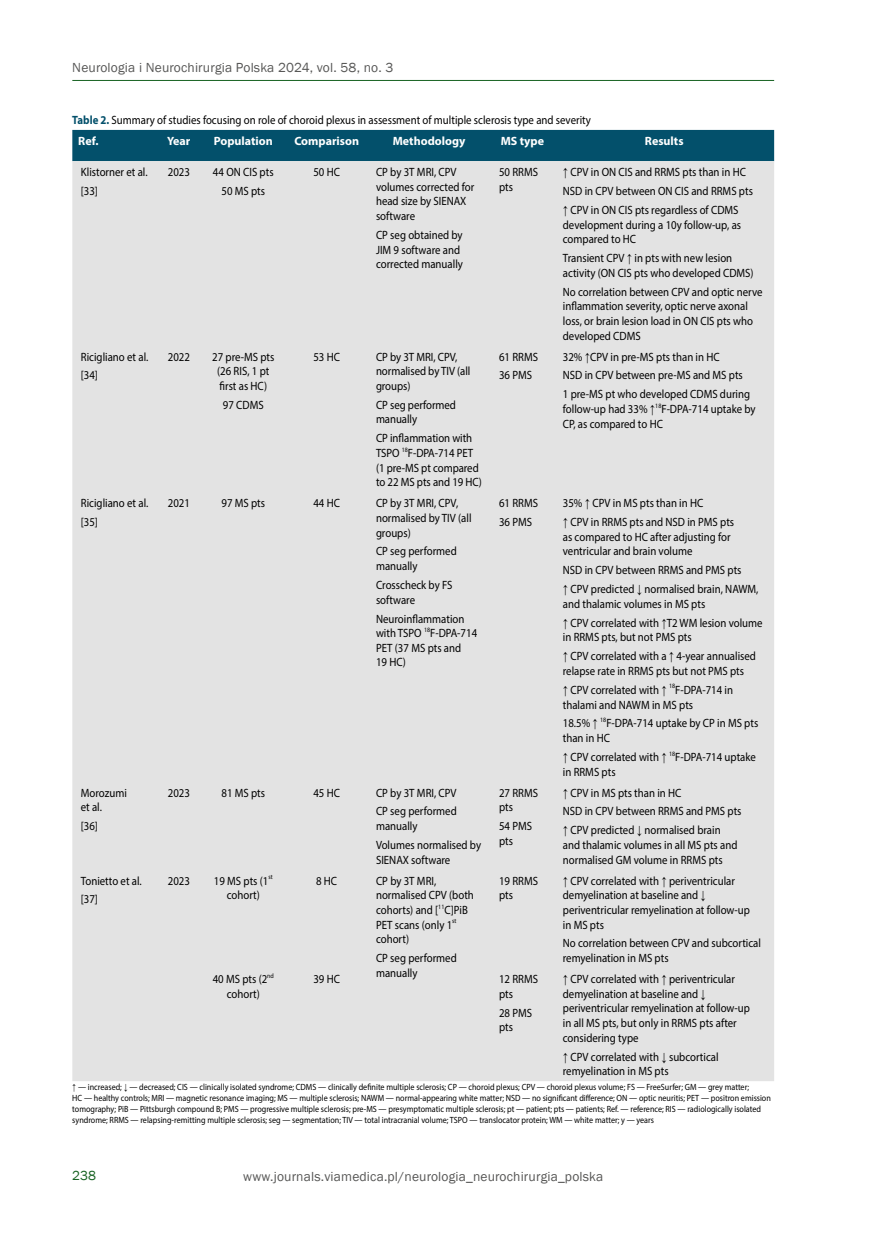
<style>
.page{position:relative;width:872px;height:1234px;background:#fff}
.page>*{position:absolute;margin:0;border:0;box-sizing:border-box;transform-origin:0 0}
.t1{font:13.5px "Franklin Gothic";letter-spacing:.01em;color:#575756}
.t2{font:13.5px "Franklin Gothic";color:#176222}
.t3{font:12px/14.7px "Myriad Pro";color:#000;scale:.9 1}
.t4{font:700 12px "Myriad Pro";color:#fff}
.t5{font:9px/10.9px "Myriad Pro";color:#000;scale:.9 1}
.t6{font:6.6px "Myriad Pro";color:#000;scale:.9 1}
.s1{font-weight:700;color:#03506b}
.s2{font-weight:700;color:#fff}
.s3{font-family:"Times New Roman"}
</style>
<div class="page">
<hr style="left:72px;top:80px;width:702px;height:1px;background:#176222">
<div style="left:72px;top:130px;width:702px;height:31px;background:#03506b"></div>
<div style="left:72px;top:161px;width:702px;height:919px;background:#e3e3e3"></div>
<p class="t1" style="left:72px;top:59px;width:323px">Neurologia i Neurochirurgia Polska 2024, vol. 58, no. 3</p>
<p class="t3" style="left:78px;top:109px;width:571px;line-height:21px;text-indent:-6px"><span class="s1">Table 2.</span> Summary of studies focusing on role of choroid plexus in assessment of multiple sclerosis type and severity<br><span class="s2">Ref.</span></p>
<p class="t4" style="left:167px;top:133px;width:25px">Year</p>
<p class="t4" style="left:214px;top:133px;width:60px">Population</p>
<p class="t4" style="left:294px;top:133px;width:66px">Comparison</p>
<p class="t4" style="left:393px;top:133px;width:74px">Methodology</p>
<p class="t4" style="left:501px;top:133px;width:45px">MS type</p>
<p class="t4" style="left:645px;top:133px;width:40px">Results</p>
<p class="t3" style="left:81px;top:162px;width:76px;line-height:18.9px">Klistorner et al. [33]</p>
<p class="t3" style="left:168px;top:164px;width:26px">2023</p>
<p class="t3" style="left:213px;top:162px;width:69px;line-height:18.9px;text-align:center">44 ON CIS pts<br>50 MS pts</p>
<p class="t3" style="left:313px;top:164px;width:31px">50 HC</p>
<p class="t3" style="left:376px;top:164px;width:111px">CP by 3T MRI, CPV volumes corrected for head size by SIENAX software</p>
<p class="t3" style="left:376px;top:227px;width:98px">CP seg obtained by<br>JIM 9 software and corrected manually</p>
<p class="t3" style="left:81px;top:347px;width:76px;line-height:18.9px">Ricigliano et al. [34]</p>
<p class="t3" style="left:168px;top:349px;width:26px">2022</p>
<p class="t3" style="left:212px;top:349px;width:71px;text-align:center">27 pre-MS pts (26 RIS, 1 pt first as HC)</p>
<p class="t3" style="left:223px;top:397px;width:47px">97 CDMS</p>
<p class="t3" style="left:313px;top:349px;width:31px">53 HC</p>
<p class="t3" style="left:376px;top:349px;width:106px">CP by 3T MRI, CPV, normalised by TIV (all groups)</p>
<p class="t3" style="left:376px;top:397px;width:90px">CP seg performed manually</p>
<p class="t3" style="left:376px;top:430px;width:119px">CP inflammation with<br>TSPO <sup>18</sup>F-DPA-714 PET (1 pre-MS pt compared to 22 MS pts and 19 HC)</p>
<p class="t3" style="left:81px;top:493px;width:76px;line-height:18.9px">Ricigliano et al. [35]</p>
<p class="t3" style="left:168px;top:495px;width:26px">2021</p>
<p class="t3" style="left:221px;top:495px;width:50px">97 MS pts</p>
<p class="t3" style="left:313px;top:495px;width:31px">44 HC</p>
<p class="t3" style="left:376px;top:495px;width:108px">CP by 3T MRI, CPV, normalised by TIV (all groups)</p>
<p class="t3" style="left:376px;top:543px;width:91px">CP seg performed manually</p>
<p class="t3" style="left:376px;top:577px;width:87px">Crosscheck by FS software</p>
<p class="t3" style="left:376px;top:610px;width:114px">Neuroinflammation with TSPO <sup>18</sup>F-DPA-714<br>PET (37 MS pts and<br>19 HC)</p>
<p class="t3" style="left:81px;top:784px;width:53px">Morozumi et al.</p>
<p class="t3" style="left:81px;top:818px;width:21px">[36]</p>
<p class="t3" style="left:168px;top:784px;width:26px">2023</p>
<p class="t3" style="left:221px;top:784px;width:50px">81 MS pts</p>
<p class="t3" style="left:313px;top:784px;width:31px">45 HC</p>
<p class="t3" style="left:376px;top:782px;width:91px;line-height:18.9px">CP by 3T MRI, CPV<br>CP seg performed</p>
<p class="t3" style="left:376px;top:816px;width:118px;line-height:18.9px">manually<br>Volumes normalised by</p>
<p class="t3" style="left:376px;top:851px;width:84px">SIENAX software</p>
<p class="t3" style="left:499px;top:164px;width:45px">50 RRMS pts</p>
<p class="t3" style="left:563px;top:162px;width:213px;line-height:18.9px"><span class="s3">↑</span> CPV in ON CIS and RRMS pts than in HC<br>NSD in CPV between ON CIS and RRMS pts <span class="s3">↑</span> CPV in ON CIS pts regardless of CDMS</p>
<p class="t3" style="left:563px;top:217px;width:200px">development during a 10y follow-up, as compared to HC</p>
<p class="t3" style="left:563px;top:250px;width:213px">Transient CPV <span class="s3">↑</span> in pts with new lesion activity (ON CIS pts who developed CDMS)</p>
<p class="t3" style="left:563px;top:284px;width:223px">No correlation between CPV and optic nerve inflammation severity, optic nerve axonal loss, or brain lesion load in ON CIS pts who developed CDMS</p>
<p class="t3" style="left:499px;top:347px;width:45px;line-height:18.9px">61 RRMS<br>36 PMS</p>
<p class="t3" style="left:563px;top:347px;width:210px;line-height:18.9px">32% <span class="s3">↑</span>CPV in pre-MS pts than in HC<br>NSD in CPV between pre-MS and MS pts<br>1 pre-MS pt who developed CDMS during</p>
<p class="t3" style="left:563px;top:401px;width:216px">follow-up had 33% <span class="s3">↑</span><sup>18</sup>F-DPA-714 uptake by<br>CP, as compared to HC</p>
<p class="t3" style="left:499px;top:493px;width:45px;line-height:18.9px">61 RRMS<br>36 PMS</p>
<p class="t3" style="left:563px;top:493px;width:192px;line-height:18.9px">35% <span class="s3">↑</span> CPV in MS pts than in HC<br><span class="s3">↑</span> CPV in RRMS pts and NSD in PMS pts</p>
<p class="t3" style="left:563px;top:529px;width:188px">as compared to HC after adjusting for ventricular and brain volume</p>
<p class="t3" style="left:563px;top:560px;width:219px;line-height:18.9px">NSD in CPV between RRMS and PMS pts<br><span class="s3">↑</span> CPV predicted <span class="s3">↓</span> normalised brain, NAWM,</p>
<p class="t3" style="left:563px;top:594px;width:223px;line-height:18.9px">and thalamic volumes in MS pts<br><span class="s3">↑</span> CPV correlated with <span class="s3">↑</span>T2 WM lesion volume</p>
<p class="t3" style="left:563px;top:627px;width:216px;line-height:18.9px">in RRMS pts, but not PMS pts<br><span class="s3">↑</span> CPV correlated with a <span class="s3">↑</span> 4-year annualised</p>
<p class="t3" style="left:563px;top:661px;width:203px;line-height:18.9px">relapse rate in RRMS pts but not PMS pts <span class="s3">↑</span> CPV correlated with <span class="s3">↑</span> <sup>18</sup>F-DPA-714 in</p>
<p class="t3" style="left:563px;top:694px;width:219px;line-height:18.9px">thalami and NAWM in MS pts<br>18.5% <span class="s3">↑</span> <sup>18</sup>F-DPA-714 uptake by CP in MS pts</p>
<p class="t3" style="left:563px;top:728px;width:216px;line-height:18.9px">than in HC<br><span class="s3">↑</span> CPV correlated with <span class="s3">↑</span> <sup>18</sup>F-DPA-714 uptake</p>
<p class="t3" style="left:563px;top:764px;width:60px">in RRMS pts</p>
<p class="t3" style="left:499px;top:784px;width:45px">27 RRMS pts</p>
<p class="t3" style="left:499px;top:818px;width:38px">54 PMS pts</p>
<p class="t3" style="left:563px;top:782px;width:200px;line-height:18.9px"><span class="s3">↑</span> CPV in MS pts than in HC<br>NSD in CPV between RRMS and PMS pts <span class="s3">↑</span> CPV predicted <span class="s3">↓</span> normalised brain</p>
<p class="t3" style="left:563px;top:837px;width:195px">and thalamic volumes in all MS pts and normalised GM volume in RRMS pts</p>
<p class="t3" style="left:81px;top:870px;width:69px;line-height:18.9px">Tonietto et al. [37]</p>
<p class="t3" style="left:168px;top:872px;width:26px">2023</p>
<p class="t3" style="left:214px;top:872px;width:67px;text-align:center">19 MS pts (1<sup>st </sup>cohort)</p>
<p class="t3" style="left:316px;top:872px;width:25px">8 HC</p>
<p class="t3" style="left:376px;top:872px;width:110px">CP by 3T MRI, normalised CPV (both cohorts) and [<sup>11</sup>C]PiB<br>PET scans (only 1</p>
<p class="t3" style="left:499px;top:872px;width:45px">19 RRMS pts</p>
<p class="t3" style="left:563px;top:872px;width:209px"><span class="s3">↑</span> CPV correlated with <span class="s3">↑</span> periventricular demyelination at baseline and <span class="s3">↓ </span>periventricular remyelination at follow-up in MS pts</p>
<p class="t3" style="left:563px;top:935px;width:222px">No correlation between CPV and subcortical remyelination in MS pts</p>
<p class="t6" style="left:452px;top:916px;width:6px">st</p>
<p class="t3" style="left:376px;top:929px;width:91px;line-height:18.9px">cohort)<br>CP seg performed</p>
<p class="t3" style="left:376px;top:964px;width:48px">manually</p>
<p class="t3" style="left:213px;top:971px;width:70px;text-align:center">40 MS pts (2<sup>nd </sup>cohort)</p>
<p class="t3" style="left:313px;top:971px;width:31px">39 HC</p>
<p class="t3" style="left:499px;top:971px;width:45px">12 RRMS pts</p>
<p class="t3" style="left:499px;top:1004px;width:38px">28 PMS pts</p>
<p class="t3" style="left:563px;top:971px;width:209px"><span class="s3">↑</span> CPV correlated with <span class="s3">↑</span> periventricular demyelination at baseline and <span class="s3">↓ </span>periventricular remyelination at follow-up in all MS pts, but only in RRMS pts after considering type</p>
<p class="t3" style="left:563px;top:1048px;width:175px"><span class="s3">↑</span> CPV correlated with <span class="s3">↓</span> subcortical remyelination in MS pts</p>
<p class="t5" style="left:72px;top:1081px;width:777px"><span class="s3">↑</span> — increased; <span class="s3">↓</span> — decreased; CIS — clinically isolated syndrome; CDMS — clinically definite multiple sclerosis; CP — choroid plexus; CPV — choroid plexus volume; FS — FreeSurfer; GM — grey matter;<br>HC — healthy controls; MRI — magnetic resonance imaging; MS — multiple sclerosis; NAWM — normal-appearing white matter; NSD — no significant difference; ON — optic neuritis; PET — positron emission tomography; PiB — Pittsburgh compound B; PMS — progressive multiple sclerosis; pre-MS — presymptomatic multiple sclerosis; pt — patient; pts — patients; Ref. — reference; RIS — radiologically isolated syndrome; RRMS — relapsing-remitting multiple sclerosis; seg — segmentation; TIV — total intracranial volume; TSPO — translocator protein; WM — white matter; y — years</p>
<p class="t2" style="left:72px;top:1166px;width:25px">238</p>
<p class="t1" style="left:243px;top:1168px;width:361px">www.journals.viamedica.pl/neurologia_neurochirurgia_polska</p>
</div>
